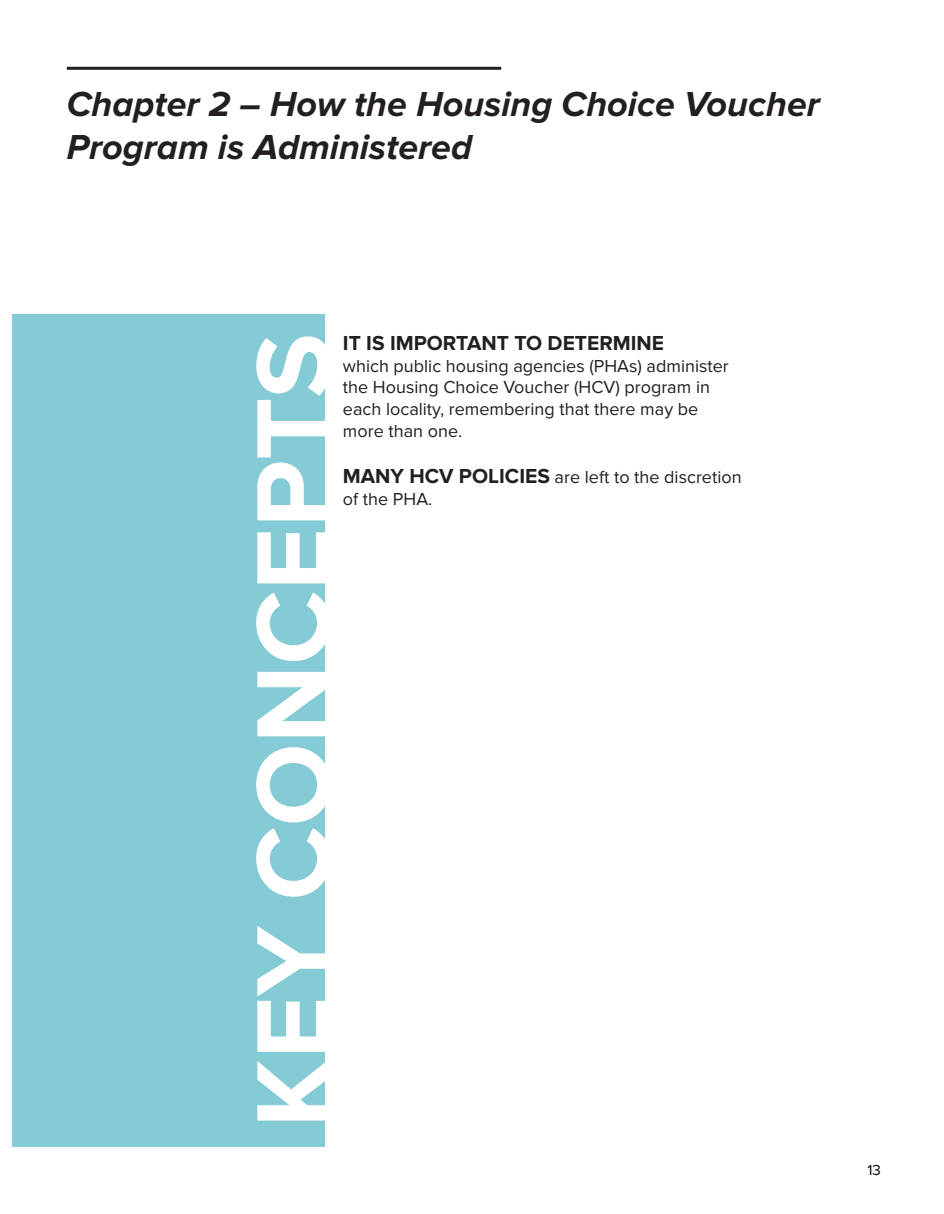
<style>
.page{position:relative;width:944px;height:1214px;background:#fff}
.page>*{position:absolute;margin:0;border:0;box-sizing:border-box;transform-origin:0 0}
.t1{font:700 108px "Proxima Nova";color:#fff}
.t2{font:italic 700 36px/43.2px "Proxima Nova";color:#231f20}
.t3{font:700 21px "Proxima Nova";color:#231f20}
.t4{font:18px/21.6px "Proxima Nova";color:#231f20}
.t5{font:15px "Proxima Nova";color:#000}
.s1{font-weight:700;font-size:21px}
</style>
<div class="page">
<div style="left:13px;top:314px;width:312px;height:832px;background:#85cbd5"></div>
<hr style="left:67px;top:67px;width:434px;height:3px;background:#231f20">
<h2 class="t2" style="left:67px;top:85px;width:754px">Chapter 2 – How the Housing Choice Voucher<br>Program is Administered</h2>
<h1 class="t1" style="left:231px;top:1127px;width:796px;rotate:-90deg">KEY CONCEPTS</h1>
<p class="t3" style="left:343px;top:331px;width:323px">IT IS IMPORTANT TO DETERMINE</p>
<p class="t4" style="left:343px;top:355px;width:387px">which public housing agencies (PHAs) administer the Housing Choice Voucher (HCV) program in each locality, remembering that there may be more than one.</p>
<p class="t4" style="left:343px;top:467px;width:400px"><span class="s1">MANY HCV POLICIES</span> are left to the discretion of the PHA.</p>
<p class="t5" style="left:867px;top:1161px;width:15px">13</p>
</div>
